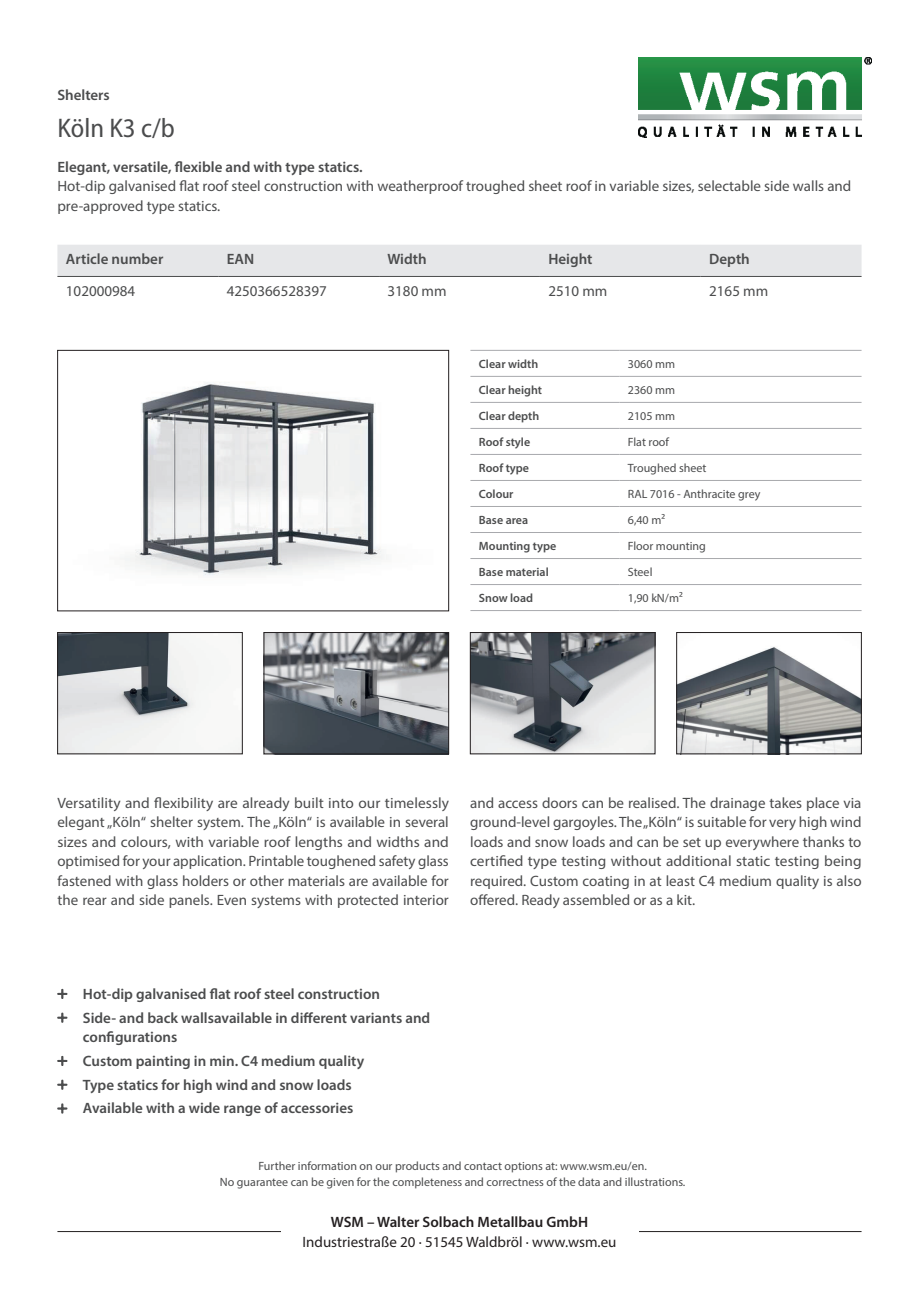
<style>
.page{position:relative;width:919px;height:1289px;background:#fff}
.page>*{position:absolute;margin:0;border:0;box-sizing:border-box;transform-origin:0 0}
.t1{font:semi-condensed 27px "Myriad Pro";color:#4b4c4d}
.t2{font:15px/19.5px "Myriad Pro";color:#4b4c4d;text-align:justify}
.t3{font:600 15px/19.5px "Myriad Pro";color:#4b4c4d}
.t4{font:15px "Myriad Pro";color:#231f20}
.t5{font:600 15px "Myriad Pro";color:#231f20}
.t6{font:12px/16.5px "Myriad Pro";color:#4b4c4d;text-align:center}
.t7{font:600 12px "Myriad Pro";color:#4b4c4d}
</style>
<div class="page">
<hr style="left:470px;top:350px;width:149px;height:1px;background:#a8a9ad">
<hr style="left:619px;top:350px;width:242px;height:1px;background:#a8a9ad">
<hr style="left:470px;top:376px;width:149px;height:1px;background:#a8a9ad">
<hr style="left:619px;top:376px;width:242px;height:1px;background:#a8a9ad">
<hr style="left:470px;top:402px;width:149px;height:1px;background:#a8a9ad">
<hr style="left:619px;top:402px;width:242px;height:1px;background:#a8a9ad">
<hr style="left:470px;top:428px;width:149px;height:1px;background:#a8a9ad">
<hr style="left:619px;top:428px;width:242px;height:1px;background:#a8a9ad">
<hr style="left:470px;top:454px;width:149px;height:1px;background:#a8a9ad">
<hr style="left:619px;top:454px;width:242px;height:1px;background:#a8a9ad">
<hr style="left:470px;top:480px;width:149px;height:1px;background:#a8a9ad">
<hr style="left:619px;top:480px;width:242px;height:1px;background:#a8a9ad">
<hr style="left:470px;top:506px;width:149px;height:1px;background:#a8a9ad">
<hr style="left:619px;top:506px;width:242px;height:1px;background:#a8a9ad">
<hr style="left:470px;top:532px;width:149px;height:1px;background:#a8a9ad">
<hr style="left:619px;top:532px;width:242px;height:1px;background:#a8a9ad">
<hr style="left:470px;top:558px;width:149px;height:1px;background:#a8a9ad">
<hr style="left:619px;top:558px;width:242px;height:1px;background:#a8a9ad">
<hr style="left:470px;top:584px;width:149px;height:1px;background:#a8a9ad">
<hr style="left:619px;top:584px;width:242px;height:1px;background:#a8a9ad">
<hr style="left:470px;top:610px;width:149px;height:1px;background:#a8a9ad">
<hr style="left:619px;top:610px;width:242px;height:1px;background:#a8a9ad">
<img style="left:124px;top:382px;width:259px;height:194px">
<div style="left:57px;top:350px;width:392px;height:261px;border:1px solid #231f20"></div>
<img style="left:59px;top:634px;width:181px;height:118px">
<div style="left:57px;top:632px;width:185px;height:122px;border:1px solid #231f20"></div>
<img style="left:266px;top:634px;width:181px;height:118px">
<div style="left:264px;top:632px;width:185px;height:122px;border:1px solid #231f20"></div>
<img style="left:678px;top:647px;width:181px;height:105px">
<div style="left:676px;top:632px;width:185px;height:122px;border:1px solid #231f20"></div>
<img style="left:472px;top:634px;width:181px;height:118px">
<div style="left:470px;top:632px;width:185px;height:122px;border:1px solid #231f20"></div>
<div style="left:57px;top:245px;width:804px;height:31px;background:#e6e7e9"></div>
<hr style="left:57px;top:276px;width:161px;height:1px;background:#4b4c4d">
<hr style="left:218px;top:276px;width:161px;height:1px;background:#4b4c4d">
<hr style="left:379px;top:276px;width:161px;height:1px;background:#4b4c4d">
<hr style="left:540px;top:276px;width:160px;height:1px;background:#4b4c4d">
<hr style="left:700px;top:276px;width:161px;height:1px;background:#4b4c4d">
<hr style="left:57px;top:1231px;width:804px;height:1px;background:#231f20">
<img style="left:638px;top:57px;width:233px;height:80px">
<div style="left:281px;top:1215px;width:357px;height:31px;background:#fff"></div>
<p class="t3" style="left:57px;top:85px;width:54px">Shelters</p>
<p class="t1" style="left:57px;top:111px;width:119px">Köln K3 c/b</p>
<p class="t3" style="left:57px;top:157px;width:307px">Elegant, versatile, flexible and with type statics.</p>
<p class="t2" style="left:57px;top:176px;width:795px">Hot-dip galvanised flat roof steel construction with weatherproof troughed sheet roof in variable sizes, selectable side walls and pre-approved type statics.</p>
<p class="t3" style="left:66px;top:249px;width:99px">Article number</p>
<p class="t3" style="left:227px;top:249px;width:29px">EAN</p>
<p class="t3" style="left:387px;top:249px;width:41px">Width</p>
<p class="t3" style="left:548px;top:249px;width:46px">Height</p>
<p class="t3" style="left:709px;top:249px;width:42px">Depth</p>
<p class="t2" style="left:66px;top:281px;width:71px">102000984</p>
<p class="t2" style="left:227px;top:281px;width:102px">4250366528397</p>
<p class="t2" style="left:387px;top:281px;width:60px">3180 mm</p>
<p class="t2" style="left:548px;top:281px;width:60px">2510 mm</p>
<p class="t2" style="left:709px;top:281px;width:60px">2165 mm</p>
<p class="t7" style="left:479px;top:356px;width:61px">Clear width</p>
<p class="t6" style="left:627px;top:355px;width:49px">3060 mm</p>
<p class="t7" style="left:479px;top:382px;width:65px">Clear height</p>
<p class="t6" style="left:627px;top:381px;width:49px">2360 mm</p>
<p class="t7" style="left:479px;top:408px;width:62px">Clear depth</p>
<p class="t6" style="left:627px;top:407px;width:49px">2105 mm</p>
<p class="t7" style="left:479px;top:434px;width:53px">Roof style</p>
<p class="t6" style="left:627px;top:433px;width:43px">Flat roof</p>
<p class="t7" style="left:479px;top:460px;width:52px">Roof type</p>
<p class="t6" style="left:627px;top:459px;width:80px">Troughed sheet</p>
<p class="t7" style="left:479px;top:486px;width:36px">Colour</p>
<p class="t6" style="left:627px;top:485px;width:134px">RAL 7016 - Anthracite grey</p>
<p class="t7" style="left:479px;top:512px;width:51px">Base area</p>
<p class="t6" style="left:627px;top:511px;width:39px">6,40 m²</p>
<p class="t7" style="left:479px;top:538px;width:79px">Mounting type</p>
<p class="t6" style="left:627px;top:537px;width:80px">Floor mounting</p>
<p class="t7" style="left:479px;top:564px;width:71px">Base material</p>
<p class="t6" style="left:627px;top:563px;width:26px">Steel</p>
<p class="t7" style="left:479px;top:590px;width:56px">Snow load</p>
<p class="t6" style="left:627px;top:589px;width:56px">1,90 kN/m²</p>
<p class="t2" style="left:57px;top:792px;width:393px">Versatility and flexibility are already built into our timelessly elegant „Köln“ shelter system. The „Köln“ is available in several sizes and colours, with variable roof lengths and widths and optimised for your application. Printable toughened safety glass fastened with glass holders or other materials are available for the rear and side panels. Even systems with protected interior</p>
<p class="t2" style="left:470px;top:792px;width:393px">and access doors can be realised. The drainage takes place via ground-level gargoyles. The „Köln“ is suitable for very high wind loads and snow loads and can be set up everywhere thanks to certified type testing without additional static testing being required. Custom coating in at least C4 medium quality is also offered. Ready assembled or as a kit.</p>
<p class="t3" style="left:83px;top:983px;width:298px">Hot-dip galvanised flat roof steel construction</p>
<p class="t3" style="left:83px;top:1007px;width:349px">Side- and back wallsavailable in different variants and configurations</p>
<p class="t3" style="left:83px;top:1050px;width:283px">Custom painting in min. C4 medium quality</p>
<p class="t3" style="left:83px;top:1074px;width:270px">Type statics for high wind and snow loads</p>
<p class="t3" style="left:83px;top:1098px;width:272px">Available with a wide range of accessories</p>
<p class="t6" style="left:220px;top:1157px;width:467px">Further information on our products and contact options at: www.wsm.eu/en.<br>No guarantee can be given for the completeness and correctness of the data and illustrations.</p>
<p class="t5" style="left:331px;top:1212px;width:259px">WSM – Walter Solbach Metallbau GmbH</p>
<p class="t4" style="left:302px;top:1232px;width:315px">Industriestraße 20 · 51545 Waldbröl · www.wsm.eu</p>
</div>
